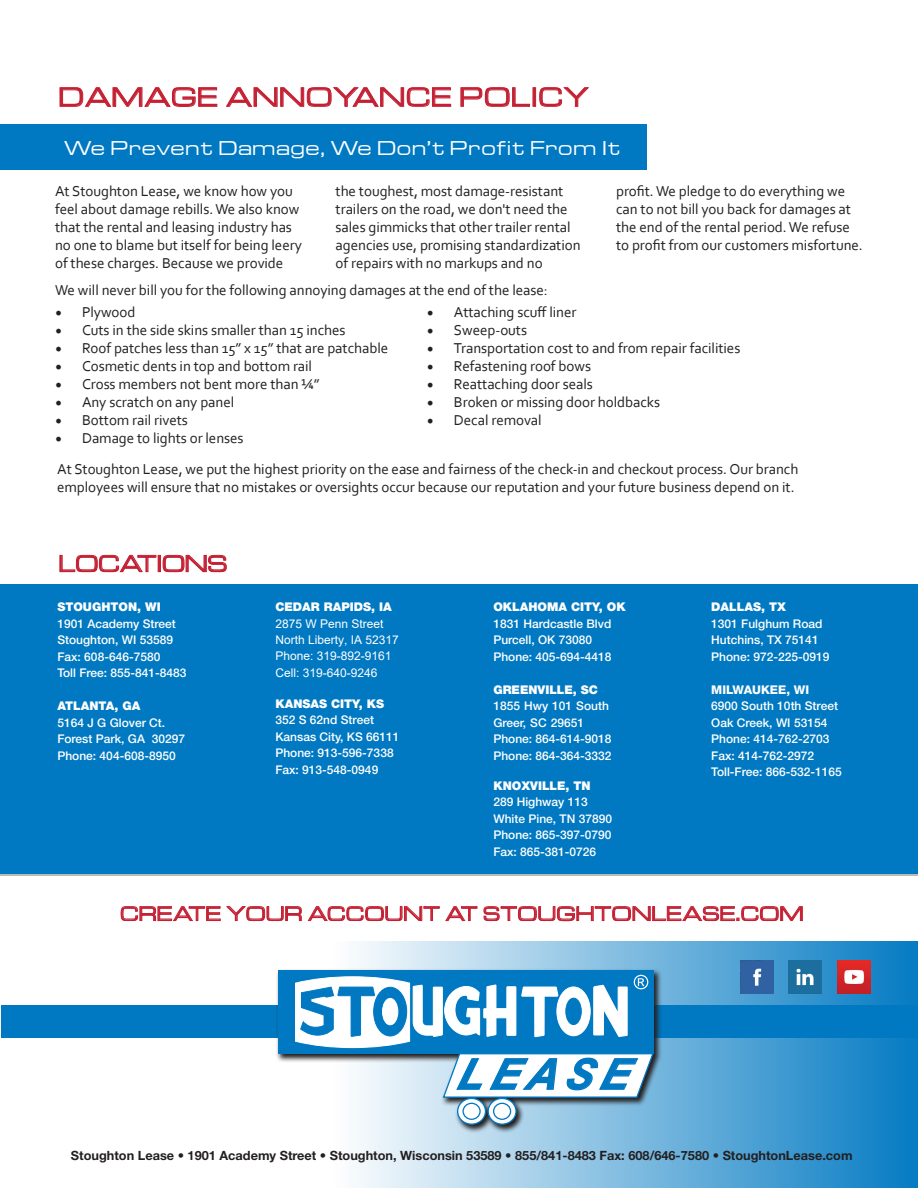
<style>
.page{position:relative;width:918px;height:1188px;background:#fff}
.page>*{position:absolute;margin:0;border:0;box-sizing:border-box;transform-origin:0 0}
.t1{font:italic 700 42.45px "Arial";color:#0079c2}
.t2{font:24px "Euro Technic Ext";letter-spacing:.04em;color:#c41f32}
.t3{font:21px "Euro Technic Ext";color:#c41f32}
.t4{font:18px "Euro Technic Ext";letter-spacing:.03em;color:#c41f32}
.t5{font:18px "Euro Technic Ext";letter-spacing:.04em;color:#fff}
.t6{font:15px/18px "Corbel";letter-spacing:-.005em;color:#231f20}
.t7{font:700 12.75px "Helvetica Neue";color:#231f20}
.t8{font:500 12px/16.5px "Helvetica Neue";color:#fff}
.t9{font:12px/16.5px "Arial";color:#fff}
.t10{font:900 12px "Helvetica Neue";color:#fff}
.t11{font:800 12px "Helvetica Neue";color:#fff}
.s1{font-family:"Minion Pro";font-size:18px}
.s2{font-family:"Helvetica Neue";font-weight:900}
.s3{font-weight:900}
</style>
<div class="page">
<div style="left:0;top:124px;width:647px;height:46px;background:#0079c2"></div>
<div style="left:0;top:585px;width:918px;height:289px;background:#0079c2"></div>
<div style="left:331px;top:941px;width:587px;height:247px;background:linear-gradient(to right,#fff,#067bc2)"></div>
<img style="left:740px;top:960px;width:33px;height:33px">
<img style="left:788px;top:960px;width:34px;height:33px">
<img style="left:838px;top:960px;width:33px;height:33px">
<div style="left:2px;top:1005px;width:916px;height:33px;background:#0079c2"></div>
<svg style="left:276px;top:968px;width:387px;height:165px"></svg>
<div style="left:278px;top:970px;width:376px;height:84px;background:#0079c2"></div>
<svg style="left:458px;top:1098px;width:28px;height:26px"></svg>
<div style="left:457px;top:1098px;width:29px;height:27px;border:1px solid #0079c2;border-radius:50%"></div>
<svg style="left:488px;top:1098px;width:28px;height:26px"></svg>
<div style="left:488px;top:1098px;width:29px;height:27px;border:1px solid #0079c2;border-radius:50%"></div>
<svg style="left:463px;top:1103px;width:17px;height:16px"></svg>
<div style="left:462px;top:1103px;width:19px;height:17px;border:1px solid #0079c2;border-radius:50%"></div>
<svg style="left:295px;top:975px;width:359px;height:124px"></svg>
<div style="left:494px;top:1103px;width:17px;height:16px;background:#fff;border-radius:50%"></div>
<div style="left:493px;top:1103px;width:18px;height:17px;border:1px solid #0079c2;border-radius:50%"></div>
<svg style="left:60px;top:555px;width:96px;height:17px"></svg>
<div style="left:158px;top:555px;width:3px;height:17px;border:1px solid #c41f32"></div>
<svg style="left:163px;top:555px;width:64px;height:17px"></svg>
<svg style="left:120px;top:906px;width:182px;height:15px"></svg>
<svg style="left:308px;top:906px;width:169px;height:15px"></svg>
<svg style="left:484px;top:906px;width:319px;height:15px"></svg>
<svg style="left:59px;top:87px;width:159px;height:20px"></svg>
<svg style="left:226px;top:87px;width:225px;height:20px"></svg>
<svg style="left:460px;top:87px;width:70px;height:20px"></svg>
<div style="left:533px;top:87px;width:3px;height:20px;border:1px solid #c41f32"></div>
<svg style="left:539px;top:87px;width:50px;height:20px"></svg>
<p class="t2" style="left:59px;top:82px;width:531px">DAMAGE ANNOYANCE POLICY</p>
<p class="t5" style="left:64px;top:137px;width:558px">We Prevent Damage, We Don’t Profit From It</p>
<p class="t6" style="left:55px;top:182px;width:248px">At Stoughton Lease, we know how you feel about damage rebills. We also know that the rental and leasing industry has no one to blame but itself for being leery of these charges. Because we provide</p>
<p class="t6" style="left:336px;top:182px;width:247px">the toughest, most damage-resistant trailers on the road, we don't need the sales gimmicks that other trailer rental agencies use, promising standardization of repairs with no markups and no</p>
<p class="t6" style="left:616px;top:182px;width:248px">profit. We pledge to do everything we can to not bill you back for damages at the end of the rental period. We refuse to profit from our customers misfortune.</p>
<p class="t6" style="left:55px;top:281px;width:494px">We will never bill you for the following annoying damages at the end of the lease:</p>
<p class="t6" style="left:55px;top:302px;width:82px"><span class="s1">•</span> Plywood</p>
<p class="t6" style="left:55px;top:320px;width:292px"><span class="s1">•</span> Cuts in the side skins smaller than 15 inches</p>
<p class="t6" style="left:55px;top:338px;width:335px"><span class="s1">•</span> Roof patches less than 15” x 15” that are patchable</p>
<p class="t6" style="left:55px;top:356px;width:259px"><span class="s1">•</span> Cosmetic dents in top and bottom rail</p>
<p class="t6" style="left:55px;top:374px;width:266px"><span class="s1">•</span> Cross members not bent more than ¼”</p>
<p class="t6" style="left:55px;top:392px;width:181px"><span class="s1">•</span> Any scratch on any panel</p>
<p class="t6" style="left:55px;top:410px;width:134px"><span class="s1">•</span> Bottom rail rivets</p>
<p class="t6" style="left:55px;top:428px;width:190px"><span class="s1">•</span> Damage to lights or lenses</p>
<p class="t6" style="left:427px;top:302px;width:151px"><span class="s1">•</span> Attaching scuff liner</p>
<p class="t6" style="left:427px;top:320px;width:102px"><span class="s1">•</span> Sweep-outs</p>
<p class="t6" style="left:427px;top:338px;width:315px"><span class="s1">•</span> Transportation cost to and from repair facilities</p>
<p class="t6" style="left:427px;top:356px;width:166px"><span class="s1">•</span> Refastening roof bows</p>
<p class="t6" style="left:427px;top:374px;width:167px"><span class="s1">•</span> Reattaching door seals</p>
<p class="t6" style="left:427px;top:392px;width:235px"><span class="s1">•</span> Broken or missing door holdbacks</p>
<p class="t6" style="left:427px;top:410px;width:116px"><span class="s1">•</span> Decal removal</p>
<p class="t6" style="left:57px;top:460px;width:743px">At Stoughton Lease, we put the highest priority on the ease and fairness of the check-in and checkout process. Our branch employees will ensure that no mistakes or oversights occur because our reputation and your future business depend on it.</p>
<p class="t3" style="left:59px;top:550px;width:170px">LOCATIONS</p>
<p class="t10" style="left:57px;top:600px;width:105px">STOUGHTON, WI</p>
<p class="t8" style="left:57px;top:615px;width:120px">1901 Academy Street</p>
<p class="t8" style="left:57px;top:631px;width:117px">Stoughton, WI 53589</p>
<p class="t8" style="left:57px;top:648px;width:104px">Fax: 608-646-7580</p>
<p class="t8" style="left:57px;top:664px;width:131px">Toll Free: 855-841-8483</p>
<p class="t10" style="left:57px;top:699px;width:85px">ATLANTA, GA</p>
<p class="t8" style="left:57px;top:714px;width:109px">5164 J G Glover Ct.</p>
<p class="t8" style="left:57px;top:730px;width:129px">Forest Park, GA 30297</p>
<p class="t8" style="left:57px;top:747px;width:120px">Phone: 404-608-8950</p>
<p class="t9" style="left:275px;top:598px;width:125px"><span class="s2">CEDAR RAPIDS, IA<br></span>2875 W Penn Street<br>North Liberty, IA 52317<br>Phone: 319-892-9161<br>Cell: 319-640-9246</p>
<p class="t8" style="left:275px;top:695px;width:126px"><span class="s3">KANSAS CITY, KS<br></span>352 S 62nd Street<br>Kansas City, KS 66111<br>Phone: 913-596-7338<br>Fax: 913-548-0949</p>
<p class="t10" style="left:493px;top:600px;width:134px">OKLAHOMA CITY, OK</p>
<p class="t8" style="left:493px;top:615px;width:120px">1831 Hardcastle Blvd</p>
<p class="t8" style="left:493px;top:632px;width:100px">Purcell, OK 73080</p>
<p class="t8" style="left:493px;top:648px;width:120px">Phone: 405-694-4418</p>
<p class="t10" style="left:493px;top:682px;width:106px">GREENVILLE, SC</p>
<p class="t8" style="left:493px;top:698px;width:117px">1855 Hwy 101 South</p>
<p class="t8" style="left:493px;top:714px;width:92px">Greer, SC 29651</p>
<p class="t8" style="left:493px;top:731px;width:120px">Phone: 864-614-9018</p>
<p class="t8" style="left:493px;top:747px;width:120px">Phone: 864-364-3332</p>
<p class="t10" style="left:493px;top:778px;width:99px">KNOXVILLE, TN</p>
<p class="t8" style="left:493px;top:794px;width:96px">289 Highway 113</p>
<p class="t8" style="left:493px;top:810px;width:120px">White Pine, TN 37890</p>
<p class="t8" style="left:493px;top:827px;width:120px">Phone: 865-397-0790</p>
<p class="t8" style="left:493px;top:843px;width:104px">Fax: 865-381-0726</p>
<p class="t10" style="left:711px;top:600px;width:76px">DALLAS, TX</p>
<p class="t8" style="left:711px;top:615px;width:113px">1301 Fulghum Road</p>
<p class="t8" style="left:711px;top:631px;width:109px">Hutchins, TX 75141</p>
<p class="t8" style="left:711px;top:648px;width:120px">Phone: 972-225-0919</p>
<p class="t11" style="left:711px;top:682px;width:100px">MILWAUKEE, WI</p>
<p class="t8" style="left:711px;top:697px;width:128px">6900 South 10th Street</p>
<p class="t8" style="left:711px;top:714px;width:118px">Oak Creek, WI 53154</p>
<p class="t8" style="left:711px;top:730px;width:120px">Phone: 414-762-2703</p>
<p class="t8" style="left:711px;top:747px;width:104px">Fax: 414-762-2972</p>
<p class="t8" style="left:711px;top:763px;width:132px">Toll-Free: 866-532-1165</p>
<p class="t4" style="left:120px;top:902px;width:685px">CREATE YOUR ACCOUNT AT STOUGHTONLEASE.COM</p>
<p class="t1" style="left:455px;top:1046px;width:189px">LEASE</p>
<p class="t7" style="left:71px;top:1147px;width:783px">Stoughton Lease • 1901 Academy Street • Stoughton, Wisconsin 53589 • 855/841-8483 Fax: 608/646-7580 • StoughtonLease.com</p>
</div>
